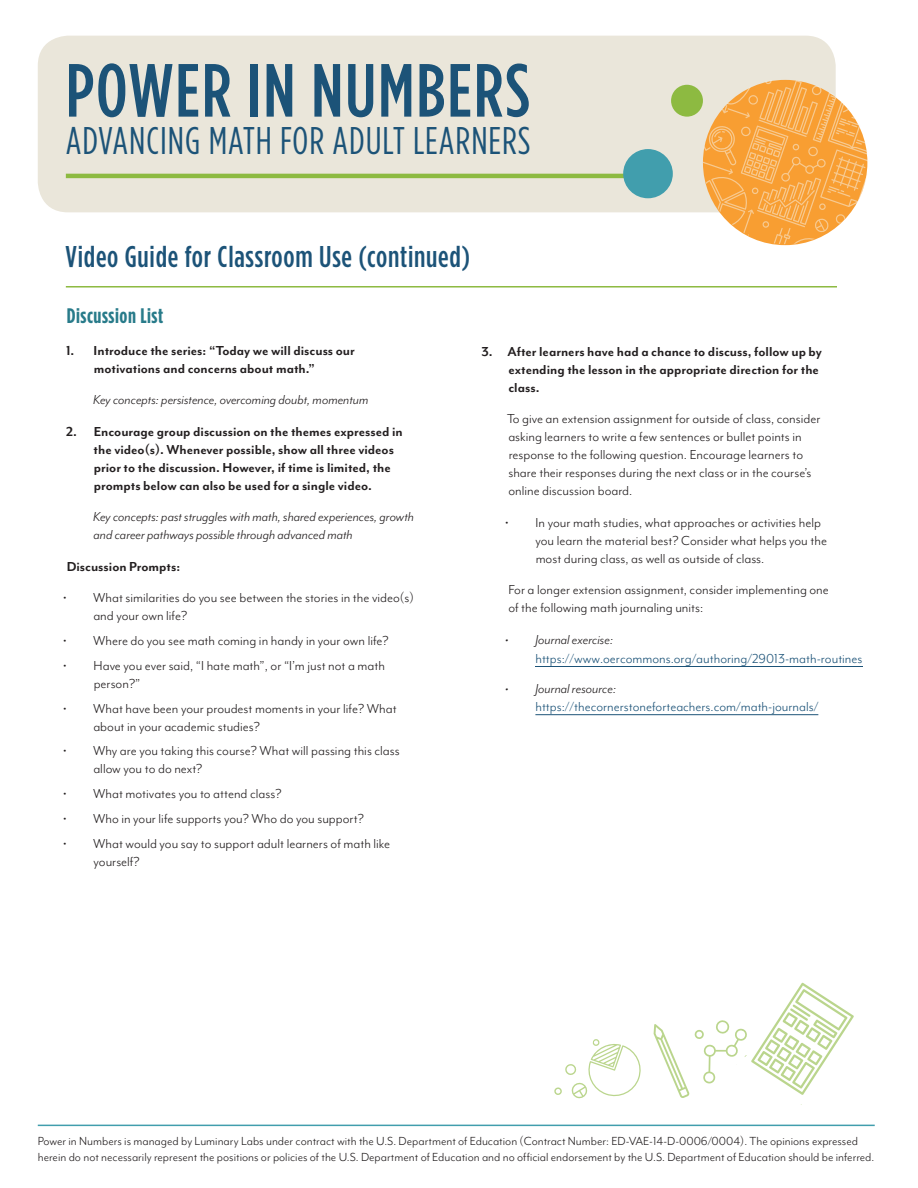
<style>
.page{position:relative;width:918px;height:1188px;background:#fff}
.page>*{position:absolute;margin:0;border:0;box-sizing:border-box;transform-origin:0 0}
.t1{font:500 75.15px "Gotham Condensed";letter-spacing:.025em;color:#1c5378}
.t2{font:38.55px "Gotham Condensed";letter-spacing:.025em;color:#1c5378}
.t3{font:500 30px "Gotham Condensed";letter-spacing:.025em;color:#1c5378}
.t4{font:700 21px "Gotham Condensed";letter-spacing:.025em;color:#287b8a}
.t5{font:15px/18px "Mr Eaves Mod OT";color:#231f20}
.t6{font:700 15px/18px "Mr Eaves Mod OT";color:#231f20}
.t7{font:italic 15px/18px "Mr Eaves Mod OT";color:#231f20}
.t8{font:15px/19.6px "Mr Eaves Mod OT";color:#1c5378}
.t9{font:13.5px/16.2px "Mr Eaves Mod OT";color:#231f20}
.s1{font-style:italic;color:#231f20}
</style>
<div class="page">
<hr style="left:66px;top:286px;width:771px;height:2px;background:#8dba41">
<hr style="left:535px;top:666px;width:327px;height:1px;background:#1c5378">
<hr style="left:535px;top:714px;width:283px;height:1px;background:#1c5378">
<div style="left:38px;top:36px;width:798px;height:176px;background:#eae6da;border-radius:30px"></div>
<div style="left:671px;top:85px;width:32px;height:32px;background:#8dba41;border-radius:50%"></div>
<svg style="left:703px;top:79px;width:165px;height:165px"></svg>
<hr style="left:66px;top:174px;width:565px;height:4px;background:#8dba41">
<div style="left:623px;top:149px;width:50px;height:49px;background:#419ead;border-radius:50%"></div>
<hr style="left:38px;top:1125px;width:837px;height:1px;background:#419ead">
<svg style="left:554px;top:982px;width:300px;height:123px"></svg>
<h1 class="t1" style="left:66px;top:49px;width:466px">POWER IN NUMBERS</h1>
<h2 class="t2" style="left:66px;top:120px;width:466px">ADVANCING MATH FOR ADULT LEARNERS</h2>
<h1 class="t3" style="left:66px;top:240px;width:406px">Video Guide for Classroom Use (continued)</h1>
<h2 class="t4" style="left:67px;top:304px;width:98px">Discussion List</h2>
<p class="t6" style="left:94px;top:342px;width:263px;text-indent:-28px">1. Introduce the series: “Today we will discuss our motivations and concerns about math.”</p>
<p class="t7" style="left:93px;top:391px;width:277px">Key concepts: persistence, overcoming doubt, momentum</p>
<p class="t6" style="left:94px;top:423px;width:311px;text-indent:-27px">2. Encourage group discussion on the themes expressed in the video(s). Whenever possible, show all three videos prior to the discussion. However, if time is limited, the prompts below can also be used for a single video.</p>
<p class="t7" style="left:93px;top:508px;width:322px">Key concepts: past struggles with math, shared experiences, growth and career pathways possible through advanced math</p>
<h3 class="t6" style="left:67px;top:558px;width:115px">Discussion Prompts:</h3>
<p class="t5" style="left:93px;top:589px;width:322px;text-indent:-30px">• What similarities do you see between the stories in the video(s) and your own life?</p>
<p class="t5" style="left:63px;top:632px;width:327px">• Where do you see math coming in handy in your own life?</p>
<p class="t5" style="left:94px;top:657px;width:293px;text-indent:-31px">• Have you ever said, “I hate math”, or “I’m just not a math person?”</p>
<p class="t5" style="left:93px;top:699px;width:305px;text-indent:-30px">• What have been your proudest moments in your life? What about in your academic studies?</p>
<p class="t5" style="left:93px;top:742px;width:308px;text-indent:-30px">• Why are you taking this course? What will passing this class allow you to do next?</p>
<p class="t5" style="left:63px;top:785px;width:220px">• What motivates you to attend class?</p>
<p class="t5" style="left:63px;top:810px;width:302px">• Who in your life supports you? Who do you support?</p>
<p class="t5" style="left:94px;top:834px;width:298px;text-indent:-30px">• What would you say to support adult learners of math like yourself?</p>
<p class="t6" style="left:508px;top:343px;width:315px;text-indent:-27px">3. After learners have had a chance to discuss, follow up by extending the lesson in the appropriate direction for the class.</p>
<p class="t5" style="left:507px;top:410px;width:315px">To give an extension assignment for outside of class, consider asking learners to write a few sentences or bullet points in response to the following question. Encourage learners to share their responses during the next class or in the course’s online discussion board.</p>
<p class="t5" style="left:536px;top:514px;width:293px;text-indent:-30px">• In your math studies, what approaches or activities help you learn the material best? Consider what helps you the most during class, as well as outside of class.</p>
<p class="t5" style="left:508px;top:581px;width:322px">For a longer extension assignment, consider implementing one of the following math journaling units:</p>
<p class="t8" style="left:535px;top:630px;width:329px;text-indent:-30px"><span class="s1">• Journal exercise: </span>https://www.oercommons.org/authoring/29013-math-routines</p>
<p class="t8" style="left:535px;top:680px;width:284px;line-height:18px;text-indent:-30px"><span class="s1">• Journal resource: </span>https://thecornerstoneforteachers.com/math-journals/</p>
<p class="t9" style="left:38px;top:1133px;width:838px">Power in Numbers is managed by Luminary Labs under contract with the U.S. Department of Education (Contract Number: ED-VAE-14-D-0006/0004). The opinions expressed herein do not necessarily represent the positions or policies of the U.S. Department of Education and no official endorsement by the U.S. Department of Education should be inferred.</p>
</div>
